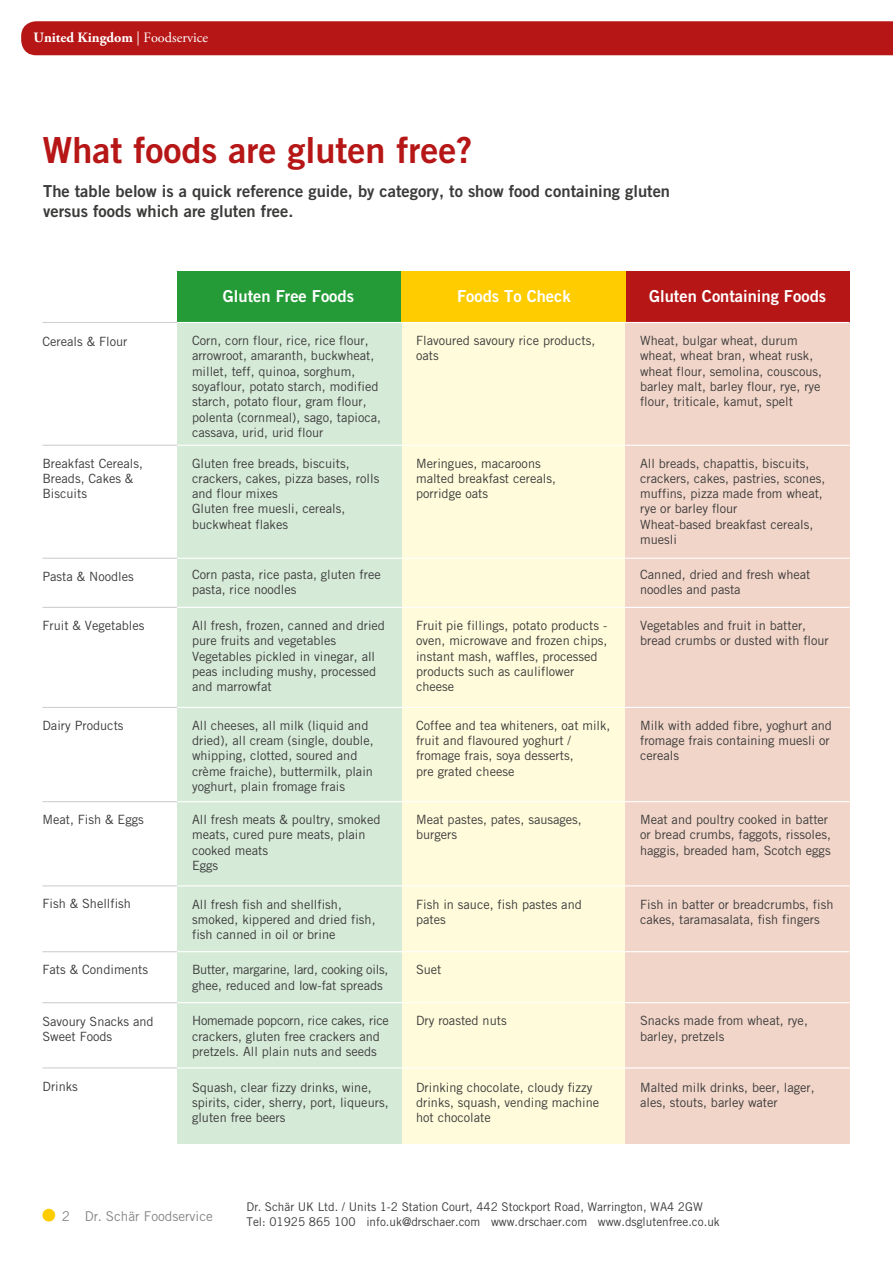
<style>
.page{position:relative;width:893px;height:1263px;background:#fff}
.page>*{position:absolute;margin:0;border:0;box-sizing:border-box;transform-origin:0 0}
.t1{font:36px "Trade Gothic Bold Two";color:#b61716}
.t2{font:16.5px/19.8px "Trade Gothic Bold Two";color:#3b3b3a}
.t3{font:16.5px "Trade Gothic Bold Two";color:#fff}
.t4{font:700 14.25px "Adobe Garamond Pro";color:#fff}
.t5{font:13.5px "Trade Gothic";color:#878786}
.t6{font:12.75px/15.3px "Trade Gothic";color:#3b3b3a}
.t7{font:12px/15px "Trade Gothic";color:#3b3b3a}
.s1{font-weight:400}
</style>
<div class="page">
<div style="left:177px;top:271px;width:673px;height:873px;background:#fffbdb"></div>
<div style="left:177px;top:271px;width:225px;height:873px;background:#d6ead8"></div>
<div style="left:625px;top:271px;width:225px;height:873px;background:#f2d5c9"></div>
<div style="left:21px;top:21px;width:872px;height:34px;background:#b61716"></div>
<div style="left:42px;top:1209px;width:13px;height:12px;background:#fc0;border-radius:50%"></div>
<div style="left:177px;top:271px;width:224px;height:51px;background:#249b37"></div>
<div style="left:401px;top:271px;width:225px;height:51px;background:#fc0"></div>
<div style="left:626px;top:271px;width:224px;height:51px;background:#b61716"></div>
<hr style="left:42px;top:445px;width:135px;height:1px;background:#cfd0d0">
<hr style="left:42px;top:558px;width:135px;height:1px;background:#cfd0d0">
<hr style="left:42px;top:607px;width:135px;height:1px;background:#cfd0d0">
<hr style="left:42px;top:801px;width:135px;height:1px;background:#cfd0d0">
<hr style="left:42px;top:707px;width:135px;height:1px;background:#cfd0d0">
<hr style="left:42px;top:1002px;width:135px;height:1px;background:#cfd0d0">
<hr style="left:42px;top:885px;width:135px;height:1px;background:#cfd0d0">
<hr style="left:42px;top:1067px;width:135px;height:1px;background:#cfd0d0">
<hr style="left:42px;top:951px;width:135px;height:1px;background:#cfd0d0">
<hr style="left:177px;top:445px;width:673px;height:1px;background:#fff">
<hr style="left:42px;top:322px;width:135px;height:1px;background:#cfd0d0">
<hr style="left:177px;top:322px;width:673px;height:1px;background:#fff">
<hr style="left:177px;top:558px;width:673px;height:1px;background:#fff">
<hr style="left:177px;top:607px;width:673px;height:1px;background:#fff">
<hr style="left:177px;top:801px;width:673px;height:1px;background:#fff">
<hr style="left:177px;top:707px;width:673px;height:1px;background:#fff">
<hr style="left:177px;top:1002px;width:673px;height:1px;background:#fff">
<hr style="left:177px;top:885px;width:673px;height:1px;background:#fff">
<hr style="left:177px;top:1067px;width:673px;height:1px;background:#fff">
<hr style="left:177px;top:951px;width:673px;height:1px;background:#fff">
<p class="t4" style="left:33px;top:29px;width:176px">United Kingdom <span class="s1">| Foodservice</span></p>
<h1 class="t1" style="left:42px;top:128px;width:431px">What foods are gluten free?</h1>
<p class="t2" style="left:43px;top:181px;width:628px">The table below is a quick reference guide, by category, to show food containing gluten versus foods which are gluten free.</p>
<p class="t3" style="left:223px;top:286px;width:133px">Gluten Free Foods</p>
<p class="t3" style="left:457px;top:286px;width:115px">Foods To Check</p>
<p class="t3" style="left:649px;top:286px;width:178px">Gluten Containing Foods</p>
<p class="t6" style="left:42px;top:334px;width:86px">Cereals &amp; Flour</p>
<p class="t6" style="left:192px;top:333px;width:191px">Corn, corn flour, rice, rice flour, arrowroot, amaranth, buckwheat, millet, teff, quinoa, sorghum, soyaflour, potato starch, modified starch, potato flour, gram flour, polenta (cornmeal), sago, tapioca, cassava, urid, urid flour</p>
<p class="t6" style="left:416px;top:333px;width:181px">Flavoured savoury rice products, oats</p>
<p class="t6" style="left:640px;top:333px;width:184px">Wheat, bulgar wheat, durum wheat, wheat bran, wheat rusk, wheat flour, semolina, couscous, barley malt, barley flour, rye, rye flour, triticale, kamut, spelt</p>
<p class="t6" style="left:42px;top:455px;width:102px">Breakfast Cereals,<br>Breads, Cakes &amp;<br>Biscuits</p>
<p class="t6" style="left:192px;top:455px;width:189px">Gluten free breads, biscuits, crackers, cakes, pizza bases, rolls and flour mixes<br>Gluten free muesli, cereals, buckwheat flakes</p>
<p class="t6" style="left:416px;top:455px;width:141px">Meringues, macaroons malted breakfast cereals, porridge oats</p>
<p class="t6" style="left:640px;top:455px;width:187px">All breads, chapattis, biscuits, crackers, cakes, pastries, scones, muffins, pizza made from wheat, rye or barley flour<br>Wheat-based breakfast cereals, muesli</p>
<p class="t6" style="left:42px;top:568px;width:93px">Pasta &amp; Noodles</p>
<p class="t6" style="left:42px;top:618px;width:103px">Fruit &amp; Vegetables</p>
<p class="t6" style="left:192px;top:566px;width:190px">Corn pasta, rice pasta, gluten free pasta, rice noodles</p>
<p class="t6" style="left:640px;top:566px;width:172px">Canned, dried and fresh wheat noodles and pasta</p>
<p class="t6" style="left:192px;top:618px;width:194px">All fresh, frozen, canned and dried pure fruits and vegetables<br>Vegetables pickled in vinegar, all peas including mushy, processed and marrowfat</p>
<p class="t6" style="left:416px;top:618px;width:193px">Fruit pie fillings, potato products - oven, microwave and frozen chips, instant mash, waffles, processed products such as cauliflower cheese</p>
<p class="t6" style="left:640px;top:618px;width:190px">Vegetables and fruit in batter, bread crumbs or dusted with flour</p>
<p class="t6" style="left:42px;top:717px;width:83px">Dairy Products</p>
<p class="t6" style="left:192px;top:717px;width:183px">All cheeses, all milk (liquid and dried), all cream (single, double, whipping, clotted, soured and crème fraiche), buttermilk, plain yoghurt, plain fromage frais</p>
<p class="t6" style="left:416px;top:717px;width:196px">Coffee and tea whiteners, oat milk, fruit and flavoured yoghurt / fromage frais, soya desserts,<br>pre grated cheese</p>
<p class="t6" style="left:640px;top:717px;width:193px">Milk with added fibre, yoghurt and fromage frais containing muesli or cereals</p>
<p class="t6" style="left:42px;top:812px;width:103px">Meat, Fish &amp; Eggs</p>
<p class="t6" style="left:42px;top:896px;width:90px">Fish &amp; Shellfish</p>
<p class="t6" style="left:192px;top:812px;width:190px">All fresh meats &amp; poultry, smoked meats, cured pure meats, plain cooked meats<br>Eggs</p>
<p class="t6" style="left:416px;top:812px;width:167px">Meat pastes, pates, sausages, burgers</p>
<p class="t6" style="left:640px;top:812px;width:192px">Meat and poultry cooked in batter or bread crumbs, faggots, rissoles, haggis, breaded ham, Scotch eggs</p>
<p class="t6" style="left:192px;top:896px;width:185px">All fresh fish and shellfish, smoked, kippered and dried fish, fish canned in oil or brine</p>
<p class="t6" style="left:416px;top:896px;width:167px">Fish in sauce, fish pastes and pates</p>
<p class="t6" style="left:640px;top:896px;width:195px">Fish in batter or breadcrumbs, fish cakes, taramasalata, fish fingers</p>
<p class="t6" style="left:42px;top:962px;width:107px">Fats &amp; Condiments</p>
<p class="t6" style="left:42px;top:1013px;width:113px">Savoury Snacks and<br>Sweet Foods</p>
<p class="t6" style="left:192px;top:962px;width:198px">Butter, margarine, lard, cooking oils, ghee, reduced and low-fat spreads</p>
<p class="t6" style="left:416px;top:962px;width:27px">Suet</p>
<p class="t6" style="left:192px;top:1013px;width:198px">Homemade popcorn, rice cakes, rice crackers, gluten free crackers and pretzels. All plain nuts and seeds</p>
<p class="t6" style="left:416px;top:1013px;width:92px">Dry roasted nuts</p>
<p class="t6" style="left:640px;top:1013px;width:169px">Snacks made from wheat, rye, barley, pretzels</p>
<p class="t6" style="left:42px;top:1079px;width:37px">Drinks</p>
<p class="t6" style="left:192px;top:1079px;width:198px">Squash, clear fizzy drinks, wine, spirits, cider, sherry, port, liqueurs, gluten free beers</p>
<p class="t6" style="left:416px;top:1079px;width:185px">Drinking chocolate, cloudy fizzy drinks, squash, vending machine hot chocolate</p>
<p class="t6" style="left:640px;top:1079px;width:176px">Malted milk drinks, beer, lager, ales, stouts, barley water</p>
<p class="t5" style="left:62px;top:1208px;width:152px">2 Dr. Schär Foodservice</p>
<p class="t7" style="left:247px;top:1199px;width:475px">Dr. Schär UK Ltd. / Units 1-2 Station Court, 442 Stockport Road, Warrington, WA4 2GW<br>Tel: 01925 865 100 info.uk@drschaer.com www.drschaer.com www.dsglutenfree.co.uk</p>
</div>
